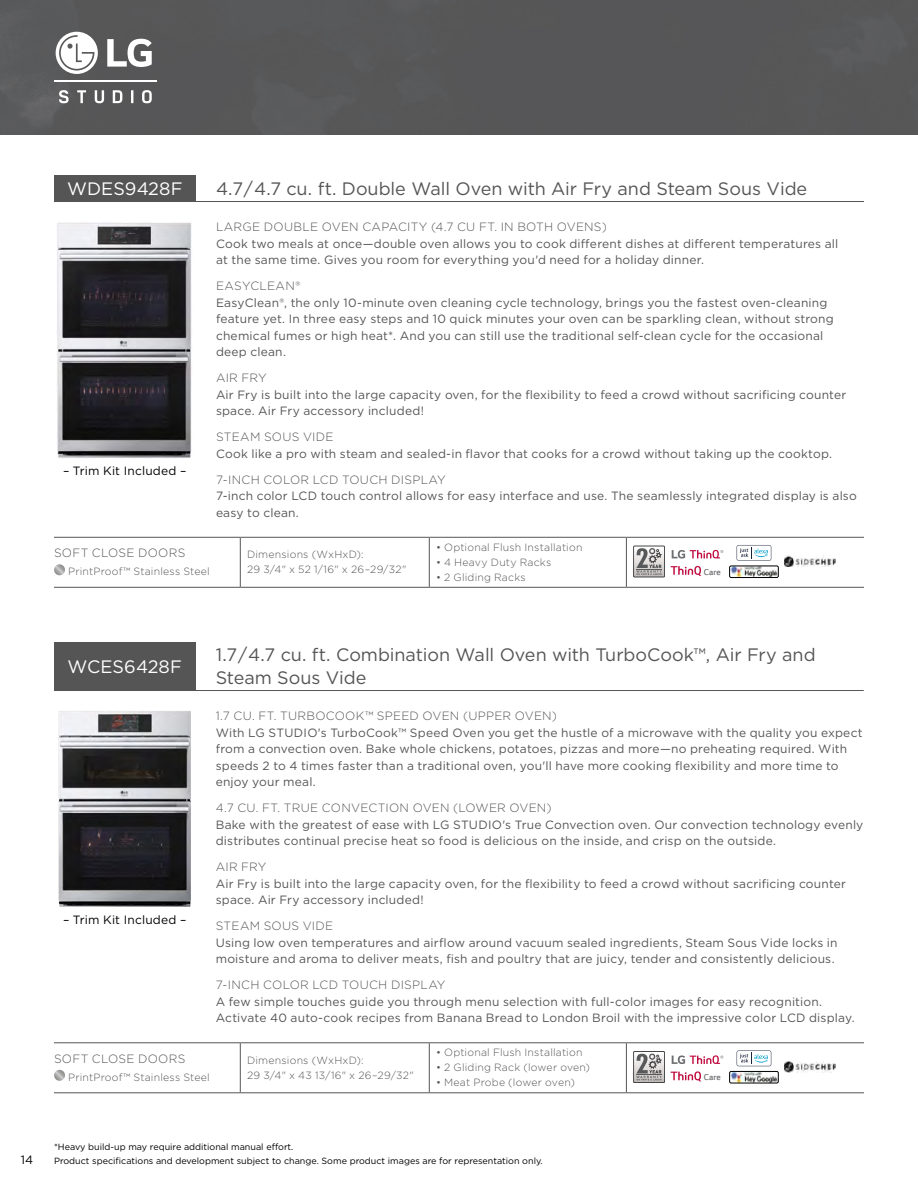
<style>
.page{position:relative;width:918px;height:1188px;background:#fff}
.page>*{position:absolute;margin:0;border:0;box-sizing:border-box;transform-origin:0 0}
.t1{font:18px/22.5px "Gotham";letter-spacing:-.005em;color:#555}
.t2{font:18px "Gotham";letter-spacing:.005em;color:#fff}
.t3{font:12px/16.5px "Gotham";letter-spacing:.015em;color:#555}
.t4{font:300 12px "Gotham";letter-spacing:.02em;color:#555}
.t5{font:12px "Gotham";letter-spacing:.015em;color:#000}
.t6{font:300 10.5px/15px "Gotham";letter-spacing:.02em;color:#555}
.t7{font:300 9.6px "LG Smart";color:#6d6e71}
.t8{font:9px "Gotham";color:#000}
</style>
<div class="page">
<div style="left:0;top:0;width:918px;height:135px;background:#565657"></div>
<svg style="left:59px;top:90px;width:10px;height:13px"></svg>
<svg style="left:77px;top:90px;width:9px;height:13px"></svg>
<svg style="left:95px;top:90px;width:9px;height:13px"></svg>
<svg style="left:113px;top:90px;width:9px;height:13px"></svg>
<svg style="left:131px;top:90px;width:2px;height:13px"></svg>
<svg style="left:142px;top:90px;width:10px;height:13px"></svg>
<hr style="left:54px;top:80px;width:103px;height:2px;background:#fff">
<svg style="left:107px;top:39px;width:45px;height:28px"></svg>
<svg style="left:56px;top:32px;width:42px;height:42px"></svg>
<div style="left:54px;top:176px;width:142px;height:26px;background:#555"></div>
<hr style="left:196px;top:201px;width:668px;height:1px;background:#555">
<img style="left:57px;top:222px;width:135px;height:237px">
<hr style="left:54px;top:537px;width:186px;height:1px;background:#555">
<hr style="left:240px;top:537px;width:189px;height:1px;background:#555">
<hr style="left:240px;top:538px;width:1px;height:49px;background:#555">
<hr style="left:429px;top:537px;width:197px;height:1px;background:#555">
<hr style="left:429px;top:538px;width:1px;height:49px;background:#555">
<hr style="left:626px;top:537px;width:238px;height:1px;background:#555">
<hr style="left:626px;top:538px;width:1px;height:49px;background:#555">
<hr style="left:54px;top:587px;width:186px;height:1px;background:#555">
<hr style="left:240px;top:587px;width:189px;height:1px;background:#555">
<hr style="left:429px;top:587px;width:197px;height:1px;background:#555">
<hr style="left:626px;top:587px;width:238px;height:1px;background:#555">
<svg style="left:54px;top:564px;width:11px;height:11px"></svg>
<svg style="left:671px;top:566px;width:30px;height:10px"></svg>
<svg style="left:671px;top:549px;width:53px;height:10px"></svg>
<svg style="left:672px;top:550px;width:51px;height:9px"></svg>
<svg style="left:633px;top:546px;width:32px;height:31px"></svg>
<img style="left:732px;top:568px;width:44px;height:8px">
<div style="left:730px;top:566px;width:48px;height:12px;border:1px solid #000;border-radius:2px"></div>
<svg style="left:737px;top:545px;width:34px;height:16px"></svg>
<img style="left:784px;top:556px;width:52px;height:11px">
<div style="left:54px;top:642px;width:141px;height:49px;background:#555"></div>
<hr style="left:195px;top:690px;width:669px;height:1px;background:#555">
<img style="left:59px;top:711px;width:132px;height:196px">
<hr style="left:54px;top:1042px;width:186px;height:1px;background:#555">
<hr style="left:240px;top:1042px;width:189px;height:1px;background:#555">
<hr style="left:240px;top:1043px;width:1px;height:49px;background:#555">
<hr style="left:429px;top:1042px;width:197px;height:1px;background:#555">
<hr style="left:429px;top:1043px;width:1px;height:49px;background:#555">
<hr style="left:626px;top:1042px;width:238px;height:1px;background:#555">
<hr style="left:626px;top:1043px;width:1px;height:49px;background:#555">
<hr style="left:54px;top:1092px;width:186px;height:1px;background:#555">
<hr style="left:240px;top:1092px;width:189px;height:1px;background:#555">
<hr style="left:429px;top:1092px;width:197px;height:1px;background:#555">
<hr style="left:626px;top:1092px;width:238px;height:1px;background:#555">
<svg style="left:54px;top:1070px;width:11px;height:11px"></svg>
<svg style="left:671px;top:1071px;width:30px;height:10px"></svg>
<svg style="left:672px;top:1055px;width:51px;height:9px"></svg>
<svg style="left:633px;top:1051px;width:32px;height:32px"></svg>
<img style="left:732px;top:1073px;width:44px;height:8px">
<div style="left:730px;top:1071px;width:48px;height:12px;border:1px solid #000;border-radius:2px"></div>
<svg style="left:737px;top:1050px;width:34px;height:16px"></svg>
<img style="left:784px;top:1061px;width:52px;height:11px">
<h1 class="t2" style="left:67px;top:177px;width:117px">WDES9428F</h1>
<h1 class="t1" style="left:216px;top:177px;width:593px">4.7/4.7 cu. ft. Double Wall Oven with Air Fry and Steam Sous Vide</h1>
<p class="t4" style="left:216px;top:220px;width:392px">LARGE DOUBLE OVEN CAPACITY (4.7 CU FT. IN BOTH OVENS)</p>
<p class="t3" style="left:216px;top:235px;width:624px">Cook two meals at once—double oven allows you to cook different dishes at different temperatures all at the same time. Gives you room for everything you'd need for a holiday dinner.</p>
<p class="t4" style="left:216px;top:278px;width:86px">EASYCLEAN®</p>
<p class="t3" style="left:216px;top:294px;width:619px">EasyClean®, the only 10-minute oven cleaning cycle technology, brings you the fastest oven-cleaning feature yet. In three easy steps and 10 quick minutes your oven can be sparkling clean, without strong chemical fumes or high heat*. And you can still use the traditional self-clean cycle for the occasional deep clean.</p>
<p class="t4" style="left:216px;top:370px;width:52px">AIR FRY</p>
<p class="t3" style="left:216px;top:386px;width:632px">Air Fry is built into the large capacity oven, for the flexibility to feed a crowd without sacrificing counter space. Air Fry accessory included!</p>
<p class="t4" style="left:216px;top:429px;width:119px">STEAM SOUS VIDE</p>
<p class="t3" style="left:216px;top:445px;width:618px">Cook like a pro with steam and sealed-in flavor that cooks for a crowd without taking up the cooktop.</p>
<p class="t4" style="left:216px;top:472px;width:231px">7-INCH COLOR LCD TOUCH DISPLAY</p>
<p class="t3" style="left:216px;top:487px;width:642px">7-inch color LCD touch control allows for easy interface and use. The seamlessly integrated display is also easy to clean.</p>
<p class="t4" style="left:54px;top:545px;width:133px">SOFT CLOSE DOORS</p>
<p class="t6" style="left:68px;top:564px;width:143px">PrintProof™ Stainless Steel</p>
<p class="t5" style="left:63px;top:463px;width:125px">– Trim Kit Included –</p>
<p class="t6" style="left:436px;top:539px;width:148px">• Optional Flush Installation</p>
<p class="t6" style="left:436px;top:554px;width:117px">• 4 Heavy Duty Racks</p>
<p class="t6" style="left:436px;top:569px;width:91px">• 2 Gliding Racks</p>
<p class="t6" style="left:247px;top:547px;width:161px">Dimensions (WxHxD):<br>29 3/4" x 52 1/16" x 26–29/32"</p>
<p class="t7" style="left:704px;top:567px;width:18px">Care</p>
<h1 class="t2" style="left:68px;top:655px;width:116px">WCES6428F</h1>
<p class="t5" style="left:63px;top:912px;width:125px">– Trim Kit Included –</p>
<h1 class="t1" style="left:216px;top:643px;width:601px">1.7/4.7 cu. ft. Combination Wall Oven with TurboCook™, Air Fry and<br>Steam Sous Vide</h1>
<p class="t4" style="left:216px;top:709px;width:343px">1.7 CU. FT. TURBOCOOK™ SPEED OVEN (UPPER OVEN)</p>
<p class="t3" style="left:216px;top:724px;width:648px">With LG STUDIO's TurboCook™ Speed Oven you get the hustle of a microwave with the quality you expect from a convection oven. Bake whole chickens, potatoes, pizzas and more—no preheating required. With speeds 2 to 4 times faster than a traditional oven, you'll have more cooking flexibility and more time to enjoy your meal.</p>
<p class="t4" style="left:216px;top:800px;width:337px">4.7 CU. FT. TRUE CONVECTION OVEN (LOWER OVEN)</p>
<p class="t3" style="left:216px;top:816px;width:649px">Bake with the greatest of ease with LG STUDIO's True Convection oven. Our convection technology evenly distributes continual precise heat so food is delicious on the inside, and crisp on the outside.</p>
<p class="t4" style="left:216px;top:859px;width:52px">AIR FRY</p>
<p class="t3" style="left:216px;top:875px;width:632px">Air Fry is built into the large capacity oven, for the flexibility to feed a crowd without sacrificing counter space. Air Fry accessory included!</p>
<p class="t4" style="left:216px;top:918px;width:119px">STEAM SOUS VIDE</p>
<p class="t3" style="left:216px;top:934px;width:623px">Using low oven temperatures and airflow around vacuum sealed ingredients, Steam Sous Vide locks in moisture and aroma to deliver meats, fish and poultry that are juicy, tender and consistently delicious.</p>
<p class="t4" style="left:216px;top:977px;width:231px">7-INCH COLOR LCD TOUCH DISPLAY</p>
<p class="t3" style="left:216px;top:993px;width:640px">A few simple touches guide you through menu selection with full-color images for easy recognition.<br>Activate 40 auto-cook recipes from Banana Bread to London Broil with the impressive color LCD display.</p>
<p class="t4" style="left:54px;top:1051px;width:133px">SOFT CLOSE DOORS</p>
<p class="t6" style="left:68px;top:1069px;width:143px">PrintProof™ Stainless Steel</p>
<p class="t6" style="left:247px;top:1052px;width:168px">Dimensions (WxHxD):<br>29 3/4" x 43 13/16" x 26–29/32"</p>
<p class="t8" style="left:54px;top:1141px;width:241px">*Heavy build-up may require additional manual effort.</p>
<p class="t6" style="left:436px;top:1045px;width:148px">• Optional Flush Installation</p>
<p class="t6" style="left:436px;top:1060px;width:156px">• 2 Gliding Rack (lower oven)</p>
<p class="t6" style="left:436px;top:1075px;width:140px">• Meat Probe (lower oven)</p>
<p class="t5" style="left:21px;top:1152px;width:14px">14</p>
<p class="t8" style="left:54px;top:1155px;width:490px">Product specifications and development subject to change. Some product images are for representation only.</p>
<p class="t7" style="left:704px;top:1072px;width:18px">Care</p>
</div>
